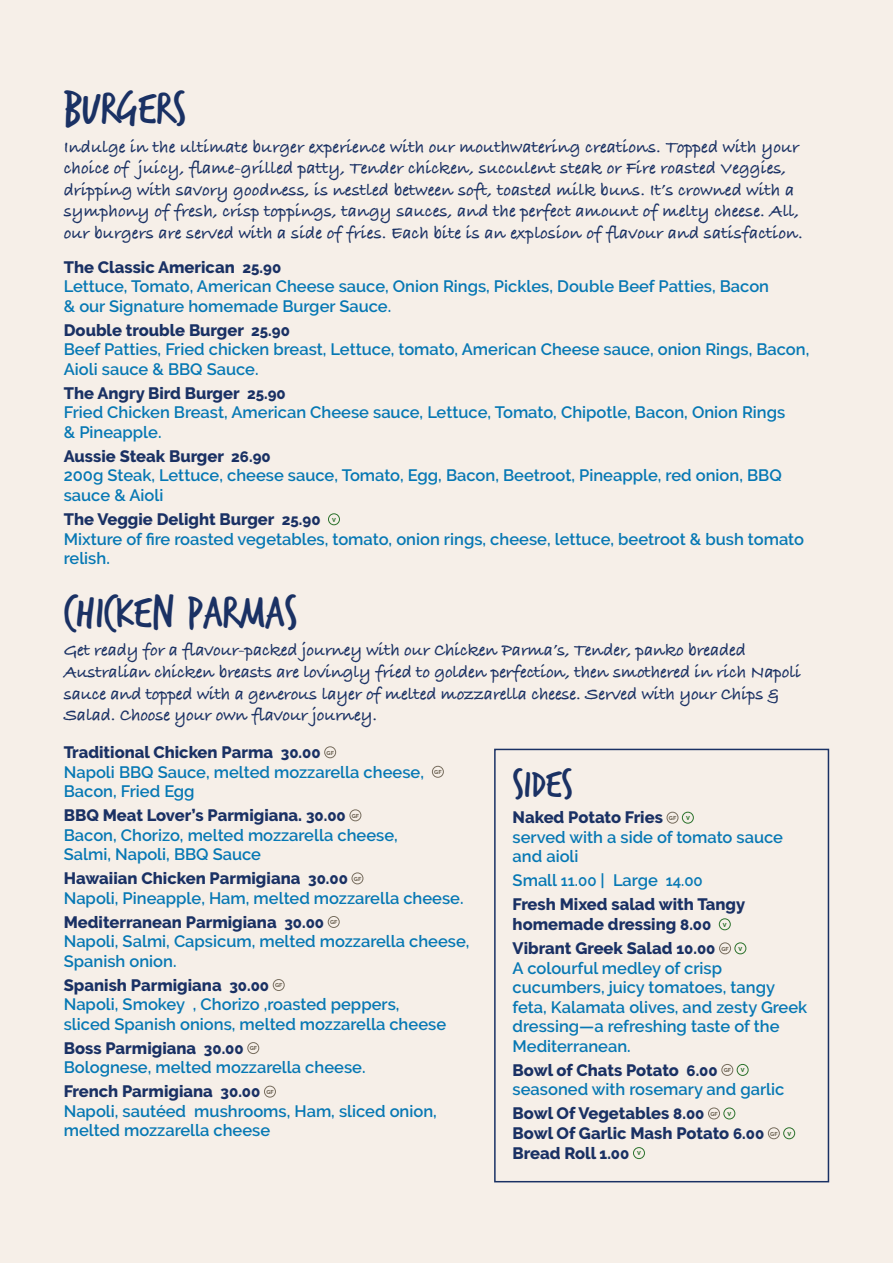
<style>
.page{position:relative;width:893px;height:1263px;background:#f6efe8}
.page>*{position:absolute;margin:0;border:0;box-sizing:border-box;transform-origin:0 0}
.t1{font:48px "Trash Hand";color:#1a3164}
.t2{font:42px "Trash Hand";color:#1a3164}
.t3{font:700 18px/21.6px "Bradley Hand ITCTT";color:#1a3164}
.t4{font:600 16.5px/19.5px "Raleway";color:#0678b4}
.t5{font:800 16.5px/24px "Raleway";color:#1a3164}
.t6{font:800 5.7px "Raleway";color:#776d5e}
.t7{font:800 5.7px "Raleway";color:#2b722c}
.s1{font-weight:800;color:#1a3164}
.s2{font-weight:800;font-size:15px;color:#1a3164}
.s3{font-size:15px}
.s4{font-weight:600;color:#0678b4}
.s5{font-weight:600;font-size:15px;color:#0678b4}
</style>
<div class="page">
<div style="left:328px;top:513px;width:12px;height:12px;border:1px solid #2b722c;border-radius:50%"></div>
<div style="left:324px;top:746px;width:12px;height:12px;border:1px solid #776d5e;border-radius:50%"></div>
<div style="left:432px;top:766px;width:12px;height:11px;border:1px solid #776d5e;border-radius:50%"></div>
<div style="left:350px;top:809px;width:11px;height:12px;border:1px solid #776d5e;border-radius:50%"></div>
<div style="left:352px;top:873px;width:11px;height:11px;border:1px solid #776d5e;border-radius:50%"></div>
<div style="left:328px;top:916px;width:11px;height:12px;border:1px solid #776d5e;border-radius:50%"></div>
<div style="left:273px;top:979px;width:11px;height:12px;border:1px solid #776d5e;border-radius:50%"></div>
<div style="left:248px;top:1042px;width:11px;height:12px;border:1px solid #776d5e;border-radius:50%"></div>
<div style="left:264px;top:1086px;width:12px;height:11px;border:1px solid #776d5e;border-radius:50%"></div>
<div style="left:667px;top:812px;width:11px;height:11px;border:1px solid #776d5e;border-radius:50%"></div>
<div style="left:682px;top:812px;width:12px;height:11px;border:1px solid #2b722c;border-radius:50%"></div>
<div style="left:719px;top:918px;width:11px;height:12px;border:1px solid #2b722c;border-radius:50%"></div>
<div style="left:719px;top:942px;width:12px;height:12px;border:1px solid #776d5e;border-radius:50%"></div>
<div style="left:735px;top:942px;width:11px;height:12px;border:1px solid #2b722c;border-radius:50%"></div>
<div style="left:722px;top:1064px;width:11px;height:12px;border:1px solid #776d5e;border-radius:50%"></div>
<div style="left:737px;top:1064px;width:11px;height:12px;border:1px solid #2b722c;border-radius:50%"></div>
<div style="left:708px;top:1108px;width:12px;height:11px;border:1px solid #776d5e;border-radius:50%"></div>
<div style="left:724px;top:1108px;width:11px;height:11px;border:1px solid #2b722c;border-radius:50%"></div>
<div style="left:768px;top:1127px;width:12px;height:12px;border:1px solid #776d5e;border-radius:50%"></div>
<div style="left:783px;top:1127px;width:12px;height:12px;border:1px solid #2b722c;border-radius:50%"></div>
<div style="left:633px;top:1147px;width:12px;height:12px;border:1px solid #2b722c;border-radius:50%"></div>
<div style="left:494px;top:749px;width:335px;height:433px;border:2px solid #1a3164"></div>
<h1 class="t1" style="left:64px;top:85px;width:124px">BURGERS</h1>
<p class="t3" style="left:64px;top:135px;width:741px">Indulge in the ultimate burger experience with our mouthwatering creations. Topped with your choice of juicy, flame-grilled patty, Tender chicken, succulent steak or Fire roasted Veggies, dripping with savory goodness, is nestled between soft, toasted milk buns. It’s crowned with a symphony of fresh, crisp toppings, tangy sauces, and the perfect amount of melty cheese. All, our burgers are served with a side of fries. Each bite is an explosion of flavour and satisfaction.</p>
<p class="t4" style="left:64px;top:257px;width:707px"><span class="s1">The Classic American</span> <span class="s2">25.90<br></span>Lettuce, Tomato, American Cheese sauce, Onion Rings, Pickles, Double Beef Patties, Bacon &amp; our Signature homemade Burger Sauce.</p>
<p class="t4" style="left:64px;top:320px;width:747px"><span class="s1">Double trouble Burger</span> <span class="s2">25.90<br></span>Beef Patties, Fried chicken breast, Lettuce, tomato, American Cheese sauce, onion Rings, Bacon,<br>Aioli sauce &amp; BBQ Sauce.</p>
<p class="t4" style="left:64px;top:383px;width:723px"><span class="s1">The Angry Bird Burger</span> <span class="s2">25.90<br></span>Fried Chicken Breast, American Cheese sauce, Lettuce, Tomato, Chipotle, Bacon, Onion Rings &amp; Pineapple.</p>
<p class="t4" style="left:64px;top:446px;width:719px"><span class="s1">Aussie Steak Burger</span> <span class="s2">26.90<br></span>200g Steak, Lettuce, cheese sauce, Tomato, Egg, Bacon, Beetroot, Pineapple, red onion, BBQ sauce &amp; Aioli</p>
<p class="t5" style="left:64px;top:507px;width:258px">The Veggie Delight Burger <span class="s3">25.90</span></p>
<p class="t7" style="left:332px;top:516px;width:5px">V</p>
<p class="t4" style="left:64px;top:529px;width:742px">Mixture of fire roasted vegetables, tomato, onion rings, cheese, lettuce, beetroot &amp; bush tomato relish.</p>
<h1 class="t1" style="left:64px;top:589px;width:236px">CHICKEN PARMAS</h1>
<p class="t3" style="left:64px;top:639px;width:739px">Get ready for a flavour-packed journey with our Chicken Parma’s, Tender, panko breaded Australian chicken breasts are lovingly fried to golden perfection, then smothered in rich Napoli sauce and topped with a generous layer of melted mozzarella cheese. Served with your Chips &amp; Salad. Choose your own flavour journey.</p>
<p class="t5" style="left:64px;top:740px;width:258px">Traditional Chicken Parma <span class="s3">30.00</span></p>
<p class="t6" style="left:327px;top:749px;width:9px">GF</p>
<p class="t4" style="left:64px;top:762px;width:362px">Napoli BBQ Sauce, melted mozzarella cheese,</p>
<p class="t6" style="left:434px;top:769px;width:9px">GF</p>
<p class="t5" style="left:64px;top:779px;width:284px"><span class="s4">Bacon, Fried Egg<br></span>BBQ Meat Lover’s Parmigiana. <span class="s3">30.00</span></p>
<h2 class="t2" style="left:513px;top:763px;width:62px">SIDES</h2>
<p class="t5" style="left:513px;top:806px;width:152px">Naked Potato Fries</p>
<p class="t6" style="left:669px;top:815px;width:9px">GF</p>
<p class="t7" style="left:686px;top:815px;width:5px">V</p>
<p class="t4" style="left:513px;top:827px;width:272px">served with a side of tomato sauce and aioli</p>
<p class="t5" style="left:513px;top:868px;width:234px"><span class="s4">Small</span> <span class="s5">11.00</span> <span class="s4">| Large</span> <span class="s5">14.00<br></span>Fresh Mixed salad with Tangy</p>
<p class="t5" style="left:513px;top:912px;width:200px">homemade dressing <span class="s3">8.00</span></p>
<p class="t7" style="left:723px;top:921px;width:5px">V</p>
<p class="t5" style="left:513px;top:936px;width:204px">Vibrant Greek Salad <span class="s3">10.00</span></p>
<p class="t6" style="left:721px;top:945px;width:9px">GF</p>
<p class="t7" style="left:739px;top:945px;width:5px">V</p>
<p class="t4" style="left:513px;top:958px;width:296px">A colourful medley of crisp cucumbers, juicy tomatoes, tangy feta, Kalamata olives, and zesty Greek dressing—a refreshing taste of the<br>Mediterranean.</p>
<p class="t5" style="left:513px;top:1058px;width:207px">Bowl of Chats Potato <span class="s3">6.00</span></p>
<p class="t6" style="left:724px;top:1067px;width:9px">GF</p>
<p class="t7" style="left:741px;top:1067px;width:5px">V</p>
<p class="t4" style="left:513px;top:1077px;width:273px;line-height:24px">seasoned with rosemary and garlic<br><span class="s1">Bowl Of Vegetables</span> <span class="s2">8.00</span></p>
<p class="t6" style="left:352px;top:812px;width:9px">GF</p>
<p class="t4" style="left:64px;top:825px;width:336px">Bacon, Chorizo, melted mozzarella cheese,<br>Salmi, Napoli, BBQ Sauce</p>
<p class="t5" style="left:64px;top:866px;width:286px">Hawaiian Chicken Parmigiana <span class="s3">30.00</span></p>
<p class="t6" style="left:354px;top:875px;width:9px">GF</p>
<p class="t4" style="left:64px;top:886px;width:401px;line-height:24px">Napoli, Pineapple, Ham, melted mozzarella cheese.<br><span class="s1">Mediterranean Parmigiana</span> <span class="s2">30.00</span></p>
<p class="t6" style="left:330px;top:919px;width:9px">GF</p>
<p class="t4" style="left:64px;top:932px;width:407px">Napoli, Salmi, Capsicum, melted mozzarella cheese,<br>Spanish onion.</p>
<p class="t5" style="left:64px;top:973px;width:207px">Spanish Parmigiana <span class="s3">30.00</span></p>
<p class="t6" style="left:275px;top:982px;width:9px">GF</p>
<p class="t4" style="left:64px;top:995px;width:384px">Napoli, Smokey , Chorizo ,roasted peppers, sliced Spanish onions, melted mozzarella cheese</p>
<p class="t5" style="left:64px;top:1036px;width:181px">Boss Parmigiana <span class="s3">30.00</span></p>
<p class="t6" style="left:250px;top:1045px;width:9px">GF</p>
<p class="t4" style="left:64px;top:1055px;width:303px;line-height:24px">Bolognese, melted mozzarella cheese.<br><span class="s1">French Parmigiana</span> <span class="s2">30.00</span></p>
<p class="t6" style="left:266px;top:1089px;width:9px">GF</p>
<p class="t4" style="left:64px;top:1101px;width:375px">Napoli, sautéed mushrooms, Ham, sliced onion, melted mozzarella cheese</p>
<p class="t6" style="left:710px;top:1110px;width:9px">GF</p>
<p class="t7" style="left:727px;top:1110px;width:5px">V</p>
<p class="t5" style="left:513px;top:1121px;width:253px">Bowl Of Garlic Mash Potato <span class="s3">6.00</span></p>
<p class="t6" style="left:770px;top:1130px;width:9px">GF</p>
<p class="t7" style="left:787px;top:1130px;width:5px">V</p>
<p class="t5" style="left:513px;top:1141px;width:118px">Bread Roll <span class="s3">1.00</span></p>
<p class="t7" style="left:637px;top:1150px;width:5px">V</p>
</div>
